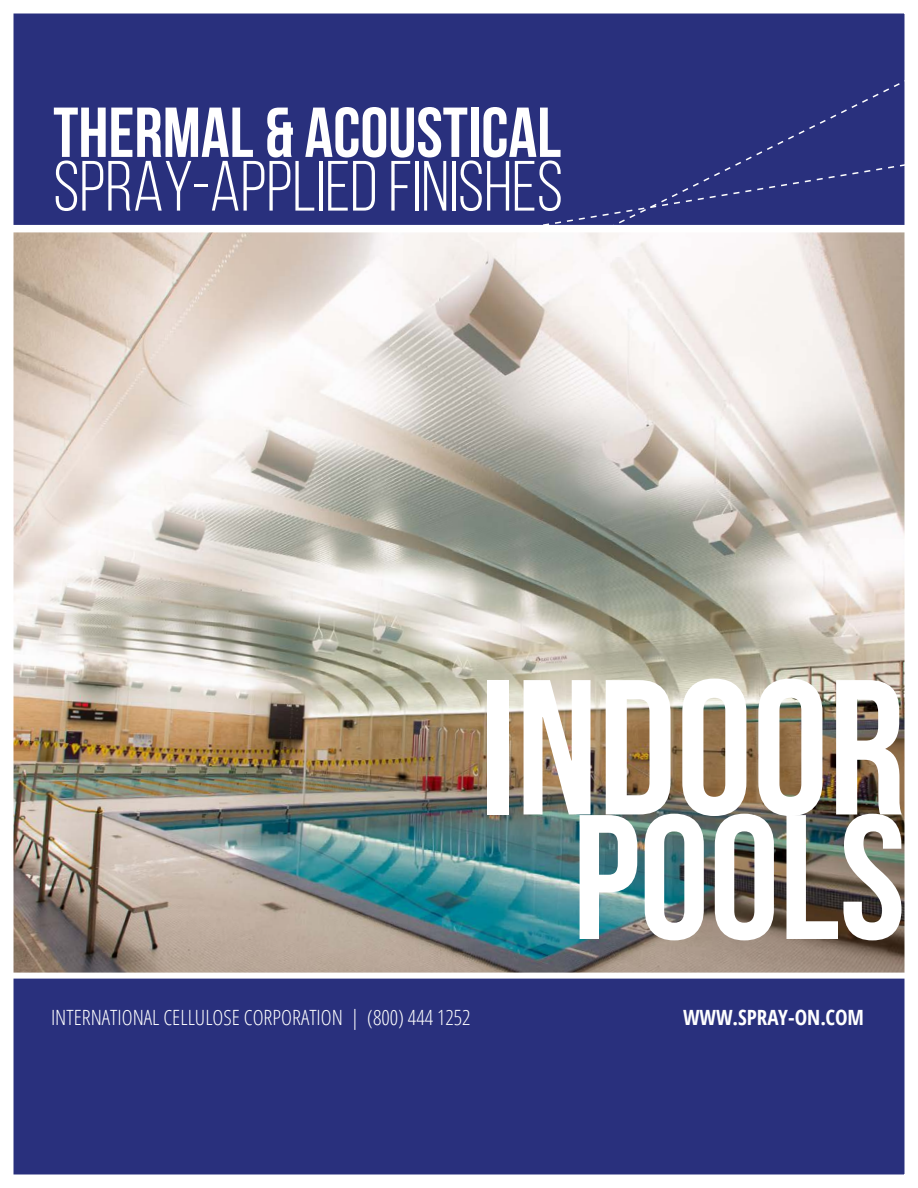
<style>
.page{position:relative;width:918px;height:1188px;background:#fff}
.page>*{position:absolute;margin:0;border:0;box-sizing:border-box;transform-origin:0 0}
.t1{font:192px "Bebas Neue";color:#fff}
.t2{font:177px "Bebas Neue";color:#fff}
.t3{font:70.95px "Bebas Neue";color:#fff}
.t4{font:700 70.5px "Bebas Neue";color:#fff}
.t5{font:300 condensed 21px "Open Sans";color:#fff}
.t6{font:700 condensed 21px "Open Sans";color:#fff}
</style>
<div class="page">
<img style="left:14px;top:13px;width:891px;height:1162px">
<p class="t4" style="left:53px;top:94px;width:509px">THERMAL &amp; ACOUSTICAL</p>
<p class="t3" style="left:53px;top:148px;width:511px">SPRAY-APPLIED FINISHES</p>
<p class="t1" style="left:480px;top:643px;width:428px">INDOOR</p>
<p class="t2" style="left:572px;top:781px;width:335px">POOLS</p>
<p class="t5" style="left:51px;top:1003px;width:421px">INTERNATIONAL CELLULOSE CORPORATION | (800) 444 1252</p>
<p class="t6" style="left:683px;top:1003px;width:182px">WWW.SPRAY-ON.COM</p>
</div>
